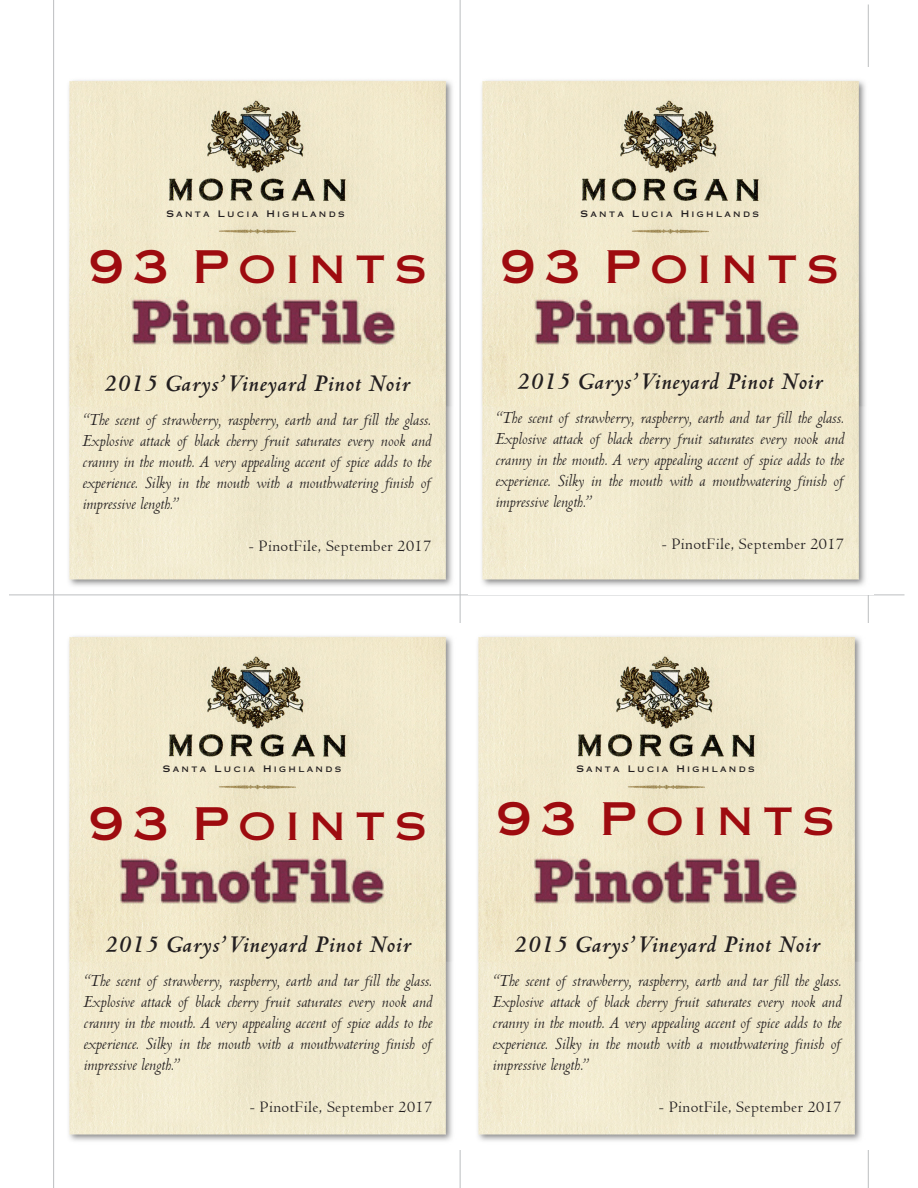
<style>
.page{position:relative;width:918px;height:1188px;background:#fff}
.page>*{position:absolute;margin:0;border:0;box-sizing:border-box;transform-origin:0 0}
.t1{font:45px "Copperplate Gothic Std 31 AB";letter-spacing:.2em;color:#9e0b0f}
.t2{font:italic 700 25.5px "Centaur";letter-spacing:.025em;color:#231f20}
.t3{font:italic 18px/21px "Centaur";color:#231f20;text-align:justify}
.t4{font:16.5px "Centaur";letter-spacing:.025em;color:#231f20}
.t5{font:9px "Copperplate Gothic Std 31 AB";letter-spacing:.26em;color:#231f20}
</style>
<div class="page">
<img style="left:68px;top:68px;width:392px;height:526px">
<hr style="left:53px;top:0;width:1px;height:1188px;background:#bcbec0">
<hr style="left:868px;top:4px;width:1px;height:1184px;background:#bcbec0">
<hr style="left:9px;top:595px;width:895px;height:1px;background:#bcbec0">
<hr style="left:460px;top:0;width:1px;height:1188px;background:#bcbec0">
<img style="left:481px;top:68px;width:388px;height:526px">
<img style="left:131px;top:297px;width:265px;height:48px">
<img style="left:68px;top:635px;width:385px;height:506px">
<img style="left:477px;top:623px;width:392px;height:527px">
<img style="left:535px;top:297px;width:264px;height:48px">
<img style="left:120px;top:856px;width:264px;height:48px">
<img style="left:533px;top:856px;width:265px;height:48px">
<p class="t5" style="left:166px;top:208px;width:180px">Santa Lucia Highlands</p>
<p class="t5" style="left:581px;top:208px;width:180px">Santa Lucia Highlands</p>
<h1 class="t1" style="left:89px;top:240px;width:340px">93 Points</h1>
<h2 class="t2" style="left:104px;top:368px;width:308px">2015 Garys’ Vineyard Pinot Noir</h2>
<p class="t3" style="left:82px;top:410px;width:350px">“The scent of strawberry, raspberry, earth and tar fill the glass.<br>Explosive attack of black cherry fruit saturates every nook and cranny in the mouth. A very appealing accent of spice adds to the experience. Silky in the mouth with a mouthwatering finish of impressive length.”</p>
<p class="t4" style="left:249px;top:536px;width:184px">- PinotFile, September 2017</p>
<h1 class="t1" style="left:501px;top:240px;width:340px">93 Points</h1>
<h2 class="t2" style="left:517px;top:365px;width:308px">2015 Garys’ Vineyard Pinot Noir</h2>
<p class="t3" style="left:495px;top:408px;width:350px">“The scent of strawberry, raspberry, earth and tar fill the glass.<br>Explosive attack of black cherry fruit saturates every nook and cranny in the mouth. A very appealing accent of spice adds to the experience. Silky in the mouth with a mouthwatering finish of impressive length.”</p>
<p class="t4" style="left:662px;top:534px;width:184px">- PinotFile, September 2017</p>
<p class="t5" style="left:163px;top:764px;width:180px">Santa Lucia Highlands</p>
<p class="t5" style="left:576px;top:764px;width:180px">Santa Lucia Highlands</p>
<h1 class="t1" style="left:89px;top:797px;width:340px">93 Points</h1>
<h1 class="t1" style="left:496px;top:792px;width:340px">93 Points</h1>
<h2 class="t2" style="left:105px;top:929px;width:308px">2015 Garys’ Vineyard Pinot Noir</h2>
<p class="t3" style="left:84px;top:971px;width:350px">“The scent of strawberry, raspberry, earth and tar fill the glass.<br>Explosive attack of black cherry fruit saturates every nook and cranny in the mouth. A very appealing accent of spice adds to the experience. Silky in the mouth with a mouthwatering finish of impressive length.”</p>
<p class="t4" style="left:250px;top:1097px;width:184px">- PinotFile, September 2017</p>
<h2 class="t2" style="left:514px;top:929px;width:308px">2015 Garys’ Vineyard Pinot Noir</h2>
<p class="t3" style="left:493px;top:971px;width:350px">“The scent of strawberry, raspberry, earth and tar fill the glass.<br>Explosive attack of black cherry fruit saturates every nook and cranny in the mouth. A very appealing accent of spice adds to the experience. Silky in the mouth with a mouthwatering finish of impressive length.”</p>
<p class="t4" style="left:659px;top:1097px;width:184px">- PinotFile, September 2017</p>
</div>
